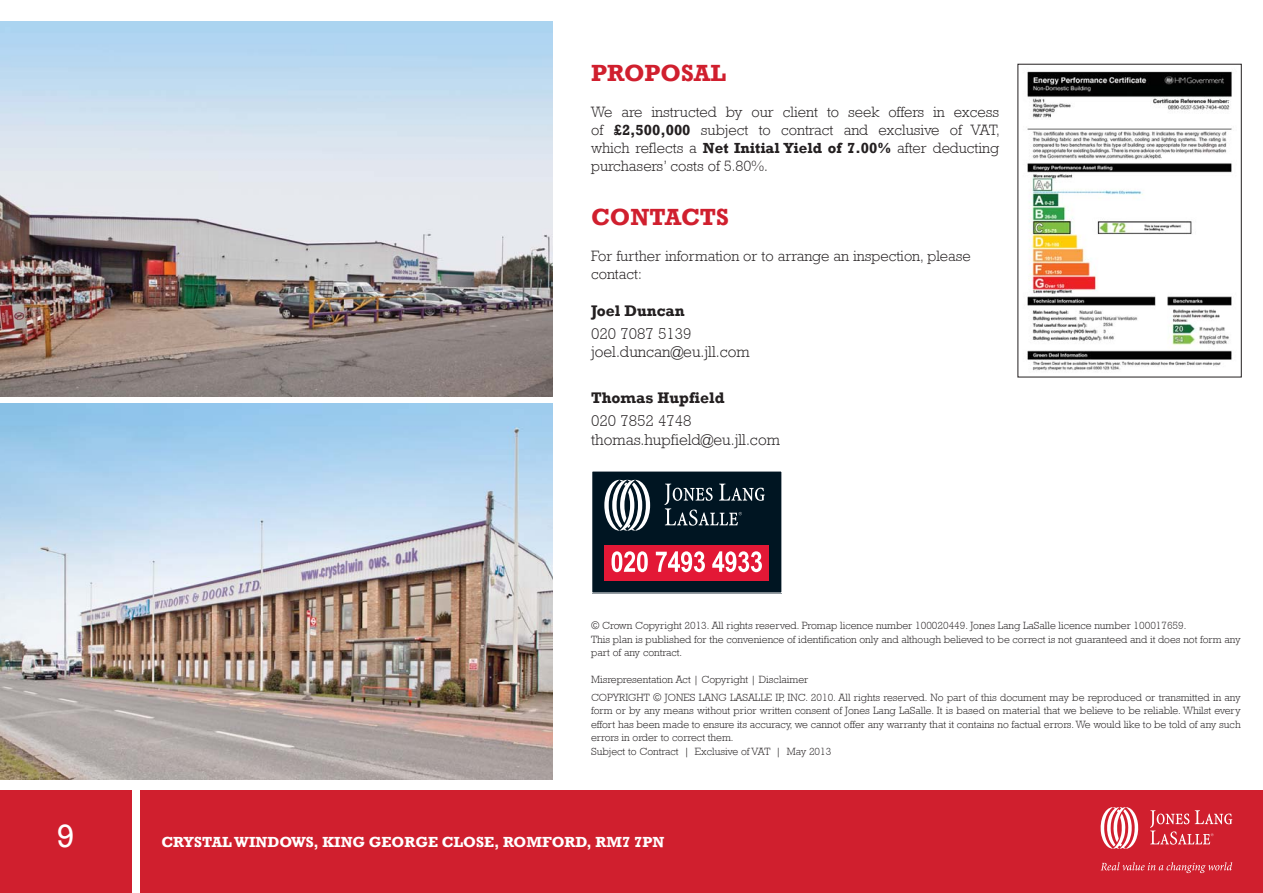
<style>
.page{position:relative;width:1263px;height:893px;background:#fff}
.page>*{position:absolute;margin:0;border:0;box-sizing:border-box;transform-origin:0 0}
.t1{font:33px "Rockwell";color:#fff}
.t2{font:700 24px "Rockwell";color:#d01f2e}
.t3{font:300 15.75px/18.8px "Rockwell";color:#231f20}
.t4{font:700 15.75px "Rockwell";color:#231f20}
.t5{font:300 15px/18px "Rockwell";color:#231f20;text-align:justify}
.t6{font:700 15px "Rockwell";color:#fff}
.t7{font:300 10.5px/13.5px "Rockwell";color:#231f20}
.s1{font-weight:700}
</style>
<div class="page">
<div style="left:592px;top:471px;width:190px;height:122px;background:#001522"></div>
<div style="left:605px;top:545px;width:164px;height:35px;background:#e31836"></div>
<svg style="left:611px;top:551px;width:37px;height:21px"></svg>
<svg style="left:656px;top:551px;width:49px;height:21px"></svg>
<svg style="left:712px;top:551px;width:50px;height:21px"></svg>
<svg style="left:604px;top:480px;width:46px;height:51px"></svg>
<svg style="left:664px;top:484px;width:101px;height:42px"></svg>
<div style="left:591px;top:470px;width:191px;height:124px;border:1px solid #fff"></div>
<img style="left:1027px;top:71px;width:205px;height:301px">
<img style="left:0;top:21px;width:553px;height:376px">
<img style="left:0;top:404px;width:553px;height:376px">
<div style="left:140px;top:791px;width:1123px;height:102px;background:#d01f2e"></div>
<div style="left:0;top:791px;width:132px;height:102px;background:#d01f2e"></div>
<svg style="left:1100px;top:807px;width:39px;height:42px"></svg>
<svg style="left:1150px;top:810px;width:82px;height:35px"></svg>
<svg style="left:1101px;top:862px;width:131px;height:11px"></svg>
<h1 class="t1" style="left:57px;top:816px;width:19px">9</h1>
<h2 class="t2" style="left:591px;top:58px;width:136px">PROPOSAL</h2>
<h3 class="t5" style="left:591px;top:102px;width:410px">We are instructed by our client to seek offers in excess of <span class="s1">£2,500,000</span> subject to contract and exclusive of VAT, which reflects a <span class="s1">Net Initial Yield of 7.00%</span> after deducting purchasers’ costs of 5.80%.</h3>
<h2 class="t2" style="left:591px;top:202px;width:139px">CONTACTS</h2>
<h3 class="t5" style="left:591px;top:246px;width:381px">For further information or to arrange an inspection, please contact:</h3>
<h3 class="t4" style="left:591px;top:301px;width:95px">Joel Duncan</h3>
<h3 class="t3" style="left:591px;top:323px;width:160px">020 7087 5139 joel.duncan@eu.jll.com</h3>
<h3 class="t4" style="left:591px;top:388px;width:135px">Thomas Hupfield</h3>
<h3 class="t3" style="left:591px;top:411px;width:190px">020 7852 4748 thomas.hupfield@eu.jll.com</h3>
<p class="t7" style="left:591px;top:618px;width:651px">© Crown Copyright 2013. All rights reserved. Promap licence number 100020449. Jones Lang LaSalle licence number 100017659.<br>This plan is published for the convenience of identification only and although believed to be correct is not guaranteed and it does not form any part of any contract.</p>
<p class="t7" style="left:591px;top:670px;width:651px;line-height:17.7px">Misrepresentation Act | Copyright | Disclaimer<br>COPYRIGHT © JONES LANG LASALLE IP, INC. 2010. All rights reserved. No part of this document may be reproduced or transmitted in any</p>
<p class="t7" style="left:591px;top:704px;width:651px">form or by any means without prior written consent of Jones Lang LaSalle. It is based on material that we believe to be reliable. Whilst every effort has been made to ensure its accuracy, we cannot offer any warranty that it contains no factual errors. We would like to be told of any such errors in order to correct them.<br>Subject to Contract | Exclusive of VAT | May 2013</p>
<h3 class="t6" style="left:162px;top:833px;width:504px">CRYSTAL WINDOWS, KING GEORGE CLOSE, ROMFORD, RM7 7PN</h3>
</div>
